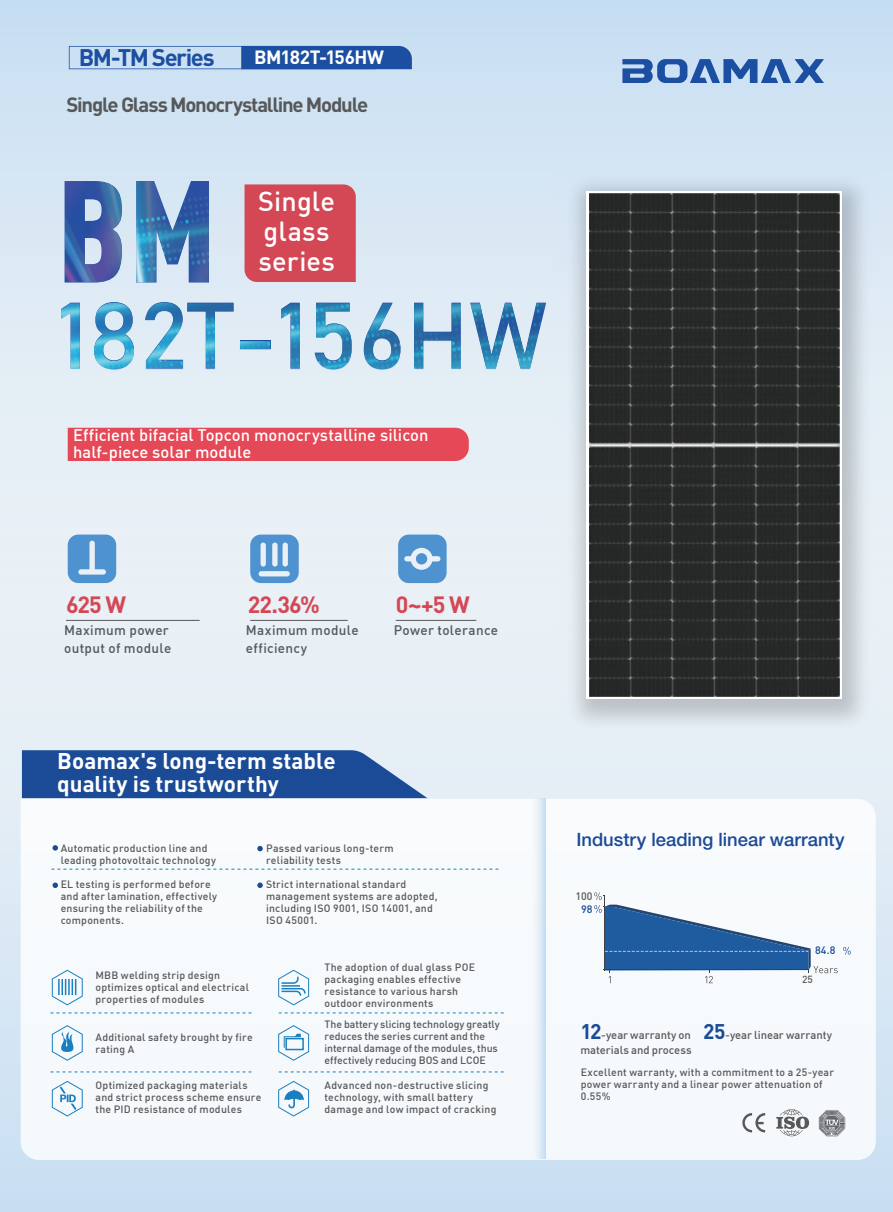
<style>
.page{position:relative;width:893px;height:1212px;background:#cae0f2}
.page>*{position:absolute;margin:0;border:0;box-sizing:border-box;transform-origin:0 0}
.t1{font:92.7px "Bahnschrift";color:#1c4fa2}
.t2{font:500 27px/30px "DIN Pro";letter-spacing:.01em;color:#fff}
.t3{font:700 23.85px "DIN Pro";letter-spacing:-.06em;color:#1c4fa2}
.t4{font:700 23.25px "DIN Pro";letter-spacing:-.04em;color:#d44855}
.t5{font:700 22.5px/22.5px "DIN Pro";color:#fff}
.t6{font:700 20.4px "DIN Pro";letter-spacing:-.06em;color:#57585a}
.t7{font:700 19.05px "DIN Pro";letter-spacing:-.025em;color:#fff}
.t8{font:500 18.45px "Helvetica Neue LTW1 G";color:#1b4b96}
.t9{font:500 16.5px/16.5px "DIN Pro";letter-spacing:.005em;color:#fff}
.t10{font:500 13.5px/18px "DIN Pro";letter-spacing:.02em;color:#57585a}
.t11{font:500 11.25px/15px "DIN Pro";letter-spacing:-.005em;color:#57585a}
.t12{font:500 10.65px "DIN Pro";color:#1b4b96}
.t13{font:500 10.65px "DIN Pro";color:#59595b}
.t14{font:500 10.5px/12px "DIN Pro";letter-spacing:.025em;color:#57585a}
.t15{font:500 10.5px/12px "DIN Pro";color:#57585a}
.t16{font:500 10.2px "DIN Pro";color:#59595b}
.s1{font-weight:700;font-size:21px;color:#1b4b96}
</style>
<div class="page">
<div style="left:0;top:0;width:893px;height:940px;background:linear-gradient(to bottom,#d2e4f3,#ebf2f6)"></div>
<div style="left:21px;top:799px;width:855px;height:361px;background:#f7fafc"></div>
<svg style="left:68px;top:534px;width:48px;height:49px;background:#68a2d5"></svg>
<svg style="left:250px;top:534px;width:49px;height:49px;background:#79add9"></svg>
<svg style="left:398px;top:534px;width:49px;height:49px;background:#6fa6d7"></svg>
<div style="left:416px;top:553px;width:11px;height:11px;background:#4e93cf;border-radius:50%"></div>
<hr style="left:66px;top:620px;width:134px;height:1px;background:#57585a">
<hr style="left:250px;top:620px;width:98px;height:1px;background:#57585a">
<hr style="left:396px;top:620px;width:80px;height:1px;background:#57585a">
<svg style="left:22px;top:750px;width:405px;height:48px;background:#2c599e"></svg>
<svg style="left:530px;top:798px;width:15px;height:360px"></svg>
<svg style="left:819px;top:1110px;width:27px;height:27px"></svg>
<svg style="left:776px;top:1107px;width:33px;height:31px"></svg>
<svg style="left:742px;top:1113px;width:23px;height:19px"></svg>
<svg style="left:622px;top:59px;width:202px;height:24px"></svg>
<svg style="left:69px;top:46px;width:343px;height:23px"></svg>
<div style="left:68px;top:428px;width:401px;height:33px;background:#e54856"></div>
<img style="left:94px;top:302px;width:452px;height:68px">
<svg style="left:50px;top:1012px;width:203px;height:1px"></svg>
<svg style="left:50px;top:1071px;width:203px;height:1px"></svg>
<svg style="left:279px;top:1012px;width:226px;height:1px"></svg>
<svg style="left:279px;top:1071px;width:226px;height:1px"></svg>
<svg style="left:52px;top:1080px;width:31px;height:37px"></svg>
<svg style="left:52px;top:1025px;width:31px;height:36px"></svg>
<svg style="left:52px;top:969px;width:31px;height:37px"></svg>
<svg style="left:278px;top:969px;width:32px;height:37px"></svg>
<svg style="left:278px;top:1025px;width:32px;height:36px"></svg>
<svg style="left:278px;top:1080px;width:32px;height:37px"></svg>
<svg style="left:51px;top:869px;width:449px;height:1px"></svg>
<svg style="left:53px;top:845px;width:5px;height:5px"></svg>
<svg style="left:257px;top:882px;width:6px;height:6px"></svg>
<svg style="left:257px;top:846px;width:6px;height:5px"></svg>
<svg style="left:53px;top:882px;width:5px;height:6px"></svg>
<div style="left:245px;top:184px;width:111px;height:98px;background:#d44855"></div>
<img style="left:65px;top:181px;width:144px;height:101px">
<img style="left:558px;top:165px;width:321px;height:574px">
<svg style="left:587px;top:191px;width:255px;height:508px;background:#e6e6e6"></svg>
<img style="left:589px;top:194px;width:251px;height:502px">
<svg style="left:594px;top:892px;width:257px;height:91px;background:#a2b9d4"></svg>
<h3 class="t3" style="left:79px;top:41px;width:137px">BM-TM Series</h3>
<h3 class="t7" style="left:254px;top:44px;width:131px">BM182T-156HW</h3>
<h3 class="t6" style="left:67px;top:90px;width:303px">Single Glass Monocrystalline Module</h3>
<h2 class="t2" style="left:258px;top:184px;width:78px">Single glass series</h2>
<h1 class="t1" style="left:57px;top:265px;width:492px">182T-156HW</h1>
<h3 class="t9" style="left:73px;top:426px;width:357px">Efficient bifacial Topcon monocrystalline silicon half-piece solar module</h3>
<h3 class="t4" style="left:66px;top:589px;width:62px">625 W</h3>
<h3 class="t4" style="left:248px;top:589px;width:73px">22.36%</h3>
<h3 class="t4" style="left:396px;top:589px;width:76px">0~+5 W</h3>
<p class="t10" style="left:64px;top:620px;width:109px">Maximum power output of module</p>
<p class="t10" style="left:246px;top:620px;width:114px">Maximum module efficiency</p>
<p class="t10" style="left:394px;top:620px;width:106px">Power tolerance</p>
<h3 class="t5" style="left:57px;top:749px;width:280px">Boamax's long-term stable quality is trustworthy</h3>
<p class="t14" style="left:61px;top:841px;width:157px">Automatic production line and leading photovoltaic technology</p>
<p class="t14" style="left:61px;top:878px;width:158px">EL testing is performed before and after lamination, effectively ensuring the reliability of the components.</p>
<p class="t14" style="left:266px;top:841px;width:129px">Passed various long-term reliability tests</p>
<p class="t14" style="left:266px;top:878px;width:173px">Strict international standard management systems are adopted, including ISO 9001, ISO 14001, and<br>ISO 45001.</p>
<p class="t14" style="left:96px;top:968px;width:155px">MBB welding strip design optimizes optical and electrical properties of modules</p>
<p class="t14" style="left:96px;top:1030px;width:159px">Additional safety brought by fire rating A</p>
<p class="t14" style="left:96px;top:1078px;width:167px">Optimized packaging materials and strict process scheme ensure the PID resistance of modules</p>
<p class="t14" style="left:324px;top:961px;width:152px">The adoption of dual glass POE packaging enables effective resistance to various harsh outdoor environments</p>
<p class="t15" style="left:324px;top:1017px;width:177px">The battery slicing technology greatly reduces the series current and the internal damage of the modules, thus effectively reducing BOS and LCOE</p>
<p class="t14" style="left:324px;top:1078px;width:174px">Advanced non-destructive slicing technology, with small battery damage and low impact of cracking</p>
<h3 class="t8" style="left:576px;top:829px;width:270px">Industry leading linear warranty</h3>
<p class="t13" style="left:576px;top:888px;width:19px">100</p>
<p class="t12" style="left:581px;top:900px;width:13px">98</p>
<p class="t12" style="left:815px;top:942px;width:22px">84.8</p>
<p class="t16" style="left:802px;top:971px;width:12px">25</p>
<p class="t11" style="left:580px;top:1027px;width:113px"><span class="s1">12</span>-year warranty on materials and process</p>
<p class="t11" style="left:703px;top:1027px;width:130px"><span class="s1">25</span>-year linear warranty</p>
<p class="t14" style="left:581px;top:1066px;width:255px">Excellent warranty, with a commitment to a 25-year power warranty and a linear power attenuation of<br>0.55%</p>
</div>
